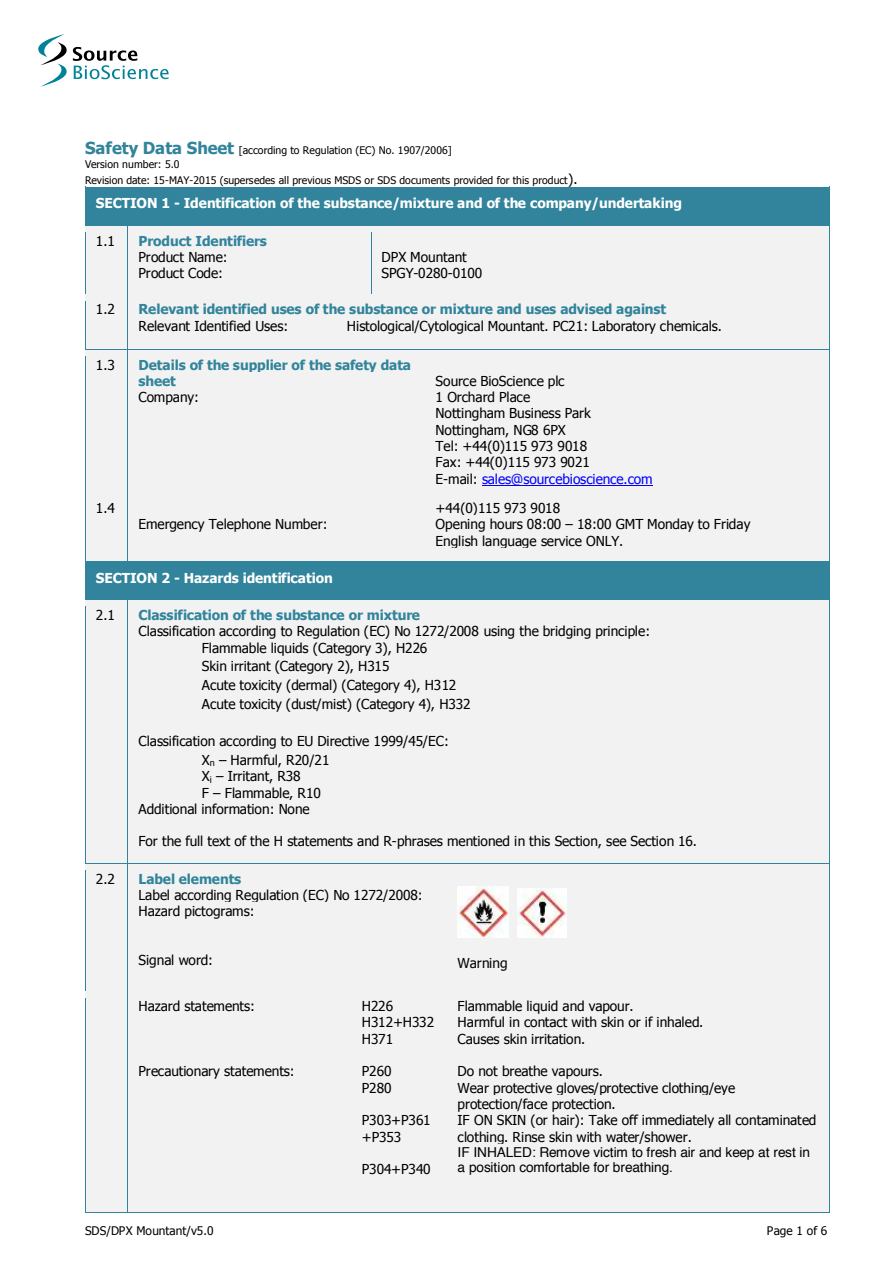
<style>
.page{position:relative;width:893px;height:1263px;background:#fff}
.page>*{position:absolute;margin:0;border:0;box-sizing:border-box;transform-origin:0 0}
.t1{font:13.65px/16.4px "Tahoma";color:#000}
.t2{font:700 13.65px/16.2px "Tahoma";letter-spacing:-.01em;color:#31849b}
.t3{font:700 13.65px "Tahoma";letter-spacing:-.01em;color:#fff}
.t4{font:13.65px/15.5px "Helvetica";letter-spacing:-.005em;color:#000}
.t5{font:13.65px/16.2px "Tahoma";letter-spacing:-.02em;color:#000}
.t6{font:11.85px "Tahoma";letter-spacing:-.005em;color:#000}
.t7{font:10.5px/14.4px "Tahoma";color:#000}
.s1{font-weight:700;font-size:16.5px;color:#31849b}
.s2{font-size:13.65px}
.s3{color:#00f}
</style>
<div class="page">
<svg style="left:38px;top:34px;width:131px;height:53px"></svg>
<div style="left:85px;top:188px;width:744px;height:37px;background:#31849b"></div>
<hr style="left:85px;top:187px;width:744px;height:1px;background:#31849b">
<hr style="left:829px;top:194px;width:1px;height:31px;background:#31849b">
<div style="left:85px;top:226px;width:42px;height:68px;background:#f2f2f2"></div>
<div style="left:128px;top:226px;width:243px;height:68px;background:#f2f2f2"></div>
<div style="left:371px;top:226px;width:458px;height:68px;background:#f2f2f2"></div>
<hr style="left:85px;top:225px;width:42px;height:1px;background:#31849b">
<hr style="left:128px;top:225px;width:243px;height:1px;background:#31849b">
<hr style="left:371px;top:225px;width:458px;height:1px;background:#31849b">
<hr style="left:85px;top:232px;width:1px;height:62px;background:#31849b">
<hr style="left:127px;top:232px;width:1px;height:62px;background:#31849b">
<hr style="left:371px;top:232px;width:1px;height:62px;background:#31849b">
<hr style="left:829px;top:232px;width:1px;height:62px;background:#31849b">
<div style="left:85px;top:295px;width:43px;height:54px;background:#f2f2f2"></div>
<div style="left:128px;top:295px;width:702px;height:54px;background:#f2f2f2"></div>
<hr style="left:85px;top:294px;width:42px;height:1px;background:#31849b">
<hr style="left:128px;top:294px;width:243px;height:1px;background:#31849b">
<hr style="left:371px;top:294px;width:458px;height:1px;background:#31849b">
<hr style="left:85px;top:301px;width:1px;height:48px;background:#31849b">
<hr style="left:127px;top:301px;width:1px;height:48px;background:#31849b">
<hr style="left:829px;top:301px;width:1px;height:48px;background:#31849b">
<div style="left:85px;top:350px;width:43px;height:211px;background:#f2f2f2"></div>
<div style="left:128px;top:350px;width:297px;height:211px;background:#f2f2f2"></div>
<div style="left:425px;top:350px;width:404px;height:211px;background:#f2f2f2"></div>
<hr style="left:482px;top:485px;width:171px;height:1px;background:#00f">
<hr style="left:85px;top:349px;width:42px;height:1px;background:#31849b">
<hr style="left:128px;top:349px;width:297px;height:1px;background:#31849b">
<hr style="left:426px;top:349px;width:403px;height:1px;background:#31849b">
<hr style="left:85px;top:356px;width:1px;height:205px;background:#31849b">
<hr style="left:127px;top:356px;width:1px;height:205px;background:#31849b">
<hr style="left:829px;top:356px;width:1px;height:205px;background:#31849b">
<div style="left:85px;top:562px;width:744px;height:37px;background:#31849b"></div>
<hr style="left:85px;top:561px;width:42px;height:1px;background:#31849b">
<hr style="left:128px;top:561px;width:297px;height:1px;background:#31849b">
<hr style="left:426px;top:561px;width:403px;height:1px;background:#31849b">
<hr style="left:829px;top:568px;width:1px;height:31px;background:#31849b">
<div style="left:85px;top:600px;width:43px;height:263px;background:#f2f2f2"></div>
<div style="left:128px;top:600px;width:702px;height:263px;background:#f2f2f2"></div>
<hr style="left:85px;top:599px;width:42px;height:1px;background:#31849b">
<hr style="left:128px;top:599px;width:701px;height:1px;background:#31849b">
<hr style="left:85px;top:606px;width:1px;height:257px;background:#31849b">
<hr style="left:127px;top:606px;width:1px;height:257px;background:#31849b">
<hr style="left:829px;top:606px;width:1px;height:257px;background:#31849b">
<div style="left:85px;top:864px;width:43px;height:127px;background:#f2f2f2"></div>
<div style="left:128px;top:864px;width:319px;height:127px;background:#f2f2f2"></div>
<div style="left:447px;top:864px;width:382px;height:127px;background:#f2f2f2"></div>
<hr style="left:85px;top:863px;width:42px;height:1px;background:#31849b">
<hr style="left:128px;top:863px;width:319px;height:1px;background:#31849b">
<hr style="left:447px;top:863px;width:382px;height:1px;background:#31849b">
<hr style="left:85px;top:870px;width:1px;height:121px;background:#31849b">
<hr style="left:127px;top:870px;width:1px;height:121px;background:#31849b">
<hr style="left:829px;top:870px;width:1px;height:121px;background:#31849b">
<div style="left:85px;top:991px;width:43px;height:221px;background:#f2f2f2"></div>
<div style="left:128px;top:991px;width:223px;height:221px;background:#f2f2f2"></div>
<div style="left:351px;top:991px;width:96px;height:221px;background:#f2f2f2"></div>
<div style="left:447px;top:991px;width:382px;height:221px;background:#f2f2f2"></div>
<hr style="left:85px;top:998px;width:1px;height:214px;background:#31849b">
<hr style="left:85px;top:1212px;width:42px;height:1px;background:#31849b">
<hr style="left:127px;top:998px;width:1px;height:214px;background:#31849b">
<hr style="left:128px;top:1212px;width:223px;height:1px;background:#31849b">
<hr style="left:351px;top:1212px;width:96px;height:1px;background:#31849b">
<hr style="left:446px;top:1212px;width:383px;height:1px;background:#31849b">
<hr style="left:829px;top:998px;width:1px;height:214px;background:#31849b">
<img style="left:457px;top:886px;width:52px;height:51px">
<img style="left:517px;top:888px;width:49px;height:50px">
<p class="t7" style="left:85px;top:143px;width:368px"><span class="s1">Safety Data Sheet</span> [according to Regulation (EC) No. 1907/2006]<br>Version number: 5.0</p>
<p class="t7" style="left:85px;top:172px;width:494px">Revision date: 15-MAY-2015 (supersedes all previous MSDS or SDS documents provided for this product<span class="s2">).</span></p>
<p class="t3" style="left:96px;top:194px;width:588px">SECTION 1 - Identification of the substance/mixture and of the company/undertaking</p>
<p class="t1" style="left:96px;top:232px;width:20px">1.1</p>
<p class="t2" style="left:138px;top:232px;width:130px">Product Identifiers</p>
<p class="t1" style="left:138px;top:248px;width:91px">Product Name:<br>Product Code:</p>
<p class="t1" style="left:382px;top:248px;width:102px">DPX Mountant<br>SPGY-0280-0100</p>
<p class="t1" style="left:96px;top:301px;width:20px">1.2</p>
<p class="t2" style="left:138px;top:300px;width:529px">Relevant identified uses of the substance or mixture and uses advised against</p>
<p class="t1" style="left:138px;top:317px;width:151px">Relevant Identified Uses:</p>
<p class="t1" style="left:347px;top:317px;width:377px">Histological/Cytological Mountant. PC21: Laboratory chemicals.</p>
<p class="t1" style="left:96px;top:356px;width:20px">1.3</p>
<p class="t2" style="left:138px;top:356px;width:274px">Details of the supplier of the safety data sheet</p>
<p class="t1" style="left:138px;top:388px;width:62px">Company:</p>
<p class="t1" style="left:436px;top:372px;width:218px">Source BioScience plc<br>1 Orchard Place<br>Nottingham Business Park<br>Nottingham, NG8 6PX<br>Tel: +44(0)115 973 9018<br>Fax: +44(0)115 973 9021<br>E-mail: <span class="s3">sales@sourcebioscience.com</span></p>
<p class="t1" style="left:436px;top:499px;width:316px">+44(0)115 973 9018<br>Opening hours 08:00 – 18:00 GMT Monday to Friday<br>English language service ONLY.</p>
<p class="t1" style="left:96px;top:499px;width:20px">1.4</p>
<p class="t1" style="left:138px;top:515px;width:191px">Emergency Telephone Number:</p>
<p class="t3" style="left:96px;top:568px;width:238px">SECTION 2 - Hazards identification</p>
<p class="t1" style="left:96px;top:606px;width:20px">2.1</p>
<p class="t2" style="left:138px;top:606px;width:283px">Classification of the substance or mixture</p>
<p class="t1" style="left:202px;top:623px;width:450px;text-indent:-63px">Classification according to Regulation (EC) No 1272/2008 using the bridging principle:<br>Flammable liquids (Category 3), H226</p>
<p class="t1" style="left:202px;top:656px;width:270px;line-height:18.8px">Skin irritant (Category 2), H315<br>Acute toxicity (dermal) (Category 4), H312<br>Acute toxicity (dust/mist) (Category 4), H332</p>
<p class="t1" style="left:202px;top:731px;width:249px;line-height:18.8px;text-indent:-63px">Classification according to EU Directive 1999/45/EC:<br>X<sub>n</sub> – Harmful, R20/21</p>
<p class="t1" style="left:202px;top:767px;width:100px">X<sub>i</sub> – Irritant, R38</p>
<p class="t1" style="left:202px;top:784px;width:120px">F – Flammable, R10</p>
<p class="t1" style="left:138px;top:800px;width:173px">Additional information: None</p>
<p class="t1" style="left:138px;top:832px;width:560px">For the full text of the H statements and R-phrases mentioned in this Section, see Section 16.</p>
<p class="t1" style="left:96px;top:870px;width:20px">2.2</p>
<p class="t2" style="left:138px;top:870px;width:104px">Label elements</p>
<p class="t1" style="left:138px;top:886px;width:286px">Label according Regulation (EC) No 1272/2008:<br>Hazard pictograms:</p>
<p class="t1" style="left:138px;top:951px;width:76px">Signal word:</p>
<p class="t1" style="left:457px;top:954px;width:52px">Warning</p>
<p class="t1" style="left:138px;top:997px;width:118px">Hazard statements:</p>
<p class="t1" style="left:457px;top:997px;width:247px">Flammable liquid and vapour.<br>Harmful in contact with skin or if inhaled.<br>Causes skin irritation.</p>
<p class="t1" style="left:457px;top:1063px;width:360px">Do not breathe vapours.<br>Wear protective gloves/protective clothing/eye protection/face protection.<br>IF ON SKIN (or hair): Take off immediately all contaminated clothing. Rinse skin with water/shower.</p>
<p class="t4" style="left:457px;top:1145px;width:354px">IF INHALED: Remove victim to fresh air and keep at rest in a position comfortable for breathing.</p>
<p class="t1" style="left:362px;top:997px;width:74px">H226<br>H312+H332<br>H371</p>
<p class="t1" style="left:362px;top:1063px;width:31px">P260<br>P280</p>
<p class="t5" style="left:362px;top:1112px;width:70px">P303+P361 +P353</p>
<p class="t1" style="left:362px;top:1160px;width:70px">P304+P340</p>
<p class="t1" style="left:138px;top:1063px;width:158px">Precautionary statements:</p>
<p class="t6" style="left:85px;top:1223px;width:130px">SDS/DPX Mountant/v5.0</p>
<p class="t6" style="left:767px;top:1223px;width:62px">Page 1 of 6</p>
</div>
